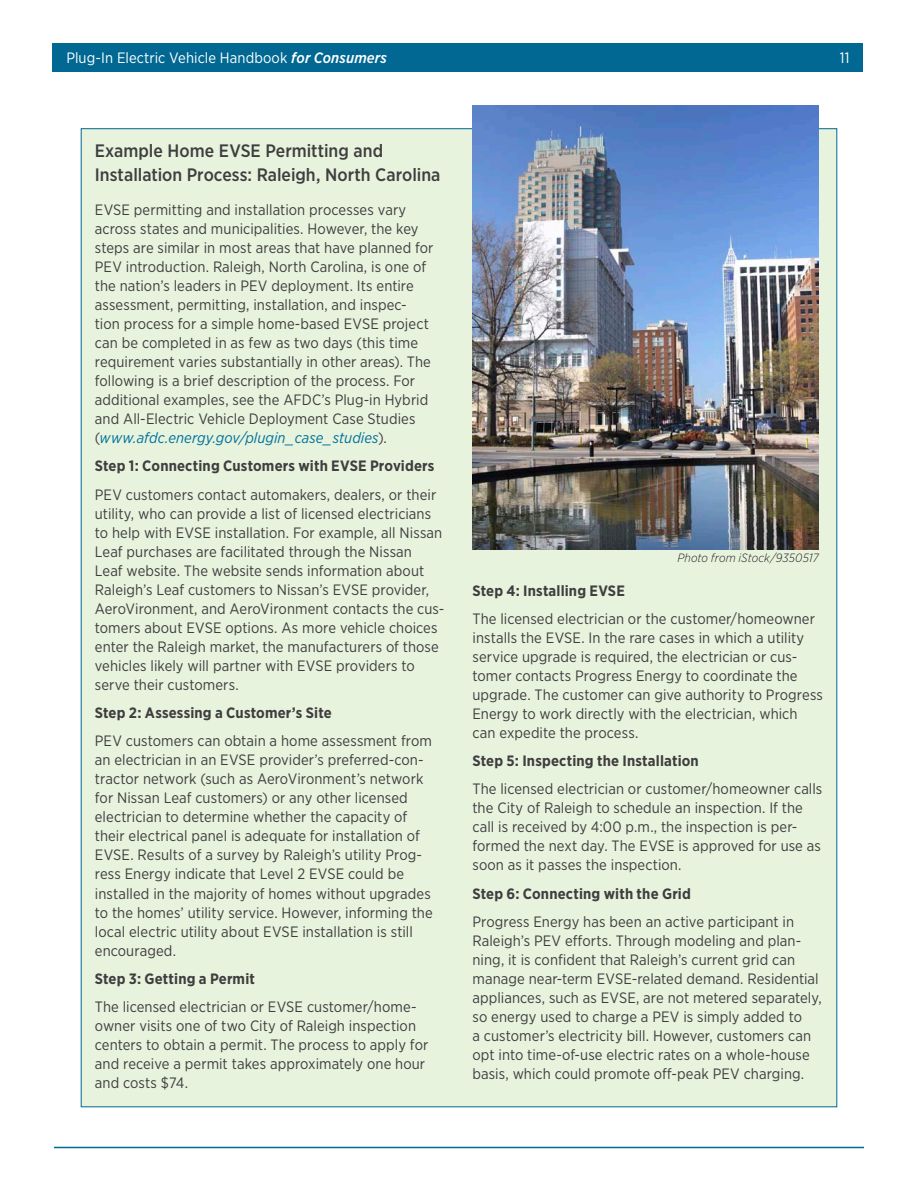
<style>
.page{position:relative;width:918px;height:1188px;background:#fff}
.page>*{position:absolute;margin:0;border:0;box-sizing:border-box;transform-origin:0 0}
.t1{font:500 18px/24px "Gotham Narrow";color:#3e3e3f}
.t2{font:15px/19px "Gotham Narrow";letter-spacing:.005em;color:#3e3e3f}
.t3{font:700 15px "Gotham Narrow";letter-spacing:.01em;color:#3e3e3f}
.t4{font:15px "Gotham Narrow";letter-spacing:.005em;color:#fff}
.t5{font:italic 300 12px "Gotham Narrow";letter-spacing:.01em;color:#231f20}
.s1{font-weight:500;font-style:italic}
.s2{font-style:italic;color:#00729c}
</style>
<div class="page">
<div style="left:53px;top:44px;width:810px;height:28px;background:#006893"></div>
<hr style="left:54px;top:1147px;width:810px;height:1px;background:#006893">
<div style="left:81px;top:129px;width:756px;height:978px;background:#e8f3de"></div>
<img style="left:472px;top:105px;width:347px;height:445px">
<p class="t4" style="left:66px;top:48px;width:322px">Plug-In Electric Vehicle Handbook <span class="s1">for Consumers</span></p>
<p class="t4" style="left:840px;top:48px;width:11px">11</p>
<p class="t1" style="left:95px;top:138px;width:347px">Example Home EVSE Permitting and<br>Installation Process: Raleigh, North Carolina</p>
<p class="t2" style="left:95px;top:200px;width:340px">EVSE permitting and installation processes vary across states and municipalities. However, the key steps are similar in most areas that have planned for PEV introduction. Raleigh, North Carolina, is one of the nation’s leaders in PEV deployment. Its entire assessment, permitting, installation, and inspec&shy;tion process for a simple home-based EVSE project can be completed in as few as two days (this time requirement varies substantially in other areas). The following is a brief description of the process. For additional examples, see the AFDC’s Plug-in Hybrid and All-Electric Vehicle Deployment Case Studies (<span class="s2">www.afdc.energy.gov/plugin_case_studies</span>).</p>
<p class="t3" style="left:95px;top:457px;width:341px">Step 1: Connecting Customers with EVSE Providers</p>
<p class="t2" style="left:95px;top:484px;width:351px">PEV customers contact automakers, dealers, or their utility, who can provide a list of licensed electricians to help with EVSE installation. For example, all Nissan Leaf purchases are facilitated through the Nissan<br>Leaf website. The website sends information about Raleigh’s Leaf customers to Nissan’s EVSE provider, AeroVironment, and AeroVironment contacts the cus&shy;tomers about EVSE options. As more vehicle choices enter the Raleigh market, the manufacturers of those vehicles likely will partner with EVSE providers to serve their customers.</p>
<p class="t3" style="left:95px;top:703px;width:238px">Step 2: Assessing a Customer’s Site</p>
<p class="t2" style="left:95px;top:731px;width:339px">PEV customers can obtain a home assessment from an electrician in an EVSE provider’s preferred-con&shy;tractor network (such as AeroVironment’s network for Nissan Leaf customers) or any other licensed electrician to determine whether the capacity of their electrical panel is adequate for installation of EVSE. Results of a survey by Raleigh’s utility Prog&shy;ress Energy indicate that Level 2 EVSE could be installed in the majority of homes without upgrades to the homes’ utility service. However, informing the local electric utility about EVSE installation is still encouraged.</p>
<p class="t3" style="left:95px;top:969px;width:162px">Step 3: Getting a Permit</p>
<p class="t2" style="left:95px;top:997px;width:335px">The licensed electrician or EVSE customer/home&shy;owner visits one of two City of Raleigh inspection centers to obtain a permit. The process to apply for and receive a permit takes approximately one hour and costs $74.</p>
<p class="t5" style="left:677px;top:551px;width:143px">Photo from iStock/9350517</p>
<p class="t3" style="left:473px;top:581px;width:154px">Step 4: Installing EVSE</p>
<p class="t2" style="left:473px;top:609px;width:352px">The licensed electrician or the customer/homeowner installs the EVSE. In the rare cases in which a utility service upgrade is required, the electrician or cus&shy;tomer contacts Progress Energy to coordinate the upgrade. The customer can give authority to Progress Energy to work directly with the electrician, which can expedite the process.</p>
<p class="t3" style="left:473px;top:751px;width:228px">Step 5: Inspecting the Installation</p>
<p class="t2" style="left:473px;top:779px;width:351px">The licensed electrician or customer/homeowner calls the City of Raleigh to schedule an inspection. If the call is received by 4:00 p.m., the inspection is per&shy;formed the next day. The EVSE is approved for use as soon as it passes the inspection.</p>
<p class="t3" style="left:473px;top:884px;width:220px">Step 6: Connecting with the Grid</p>
<p class="t2" style="left:473px;top:911px;width:351px">Progress Energy has been an active participant in Raleigh’s PEV efforts. Through modeling and plan&shy;ning, it is confident that Raleigh’s current grid can manage near-term EVSE-related demand. Residential appliances, such as EVSE, are not metered separately, so energy used to charge a PEV is simply added to<br>a customer’s electricity bill. However, customers can opt into time-of-use electric rates on a whole-house basis, which could promote off-peak PEV charging.</p>
</div>
